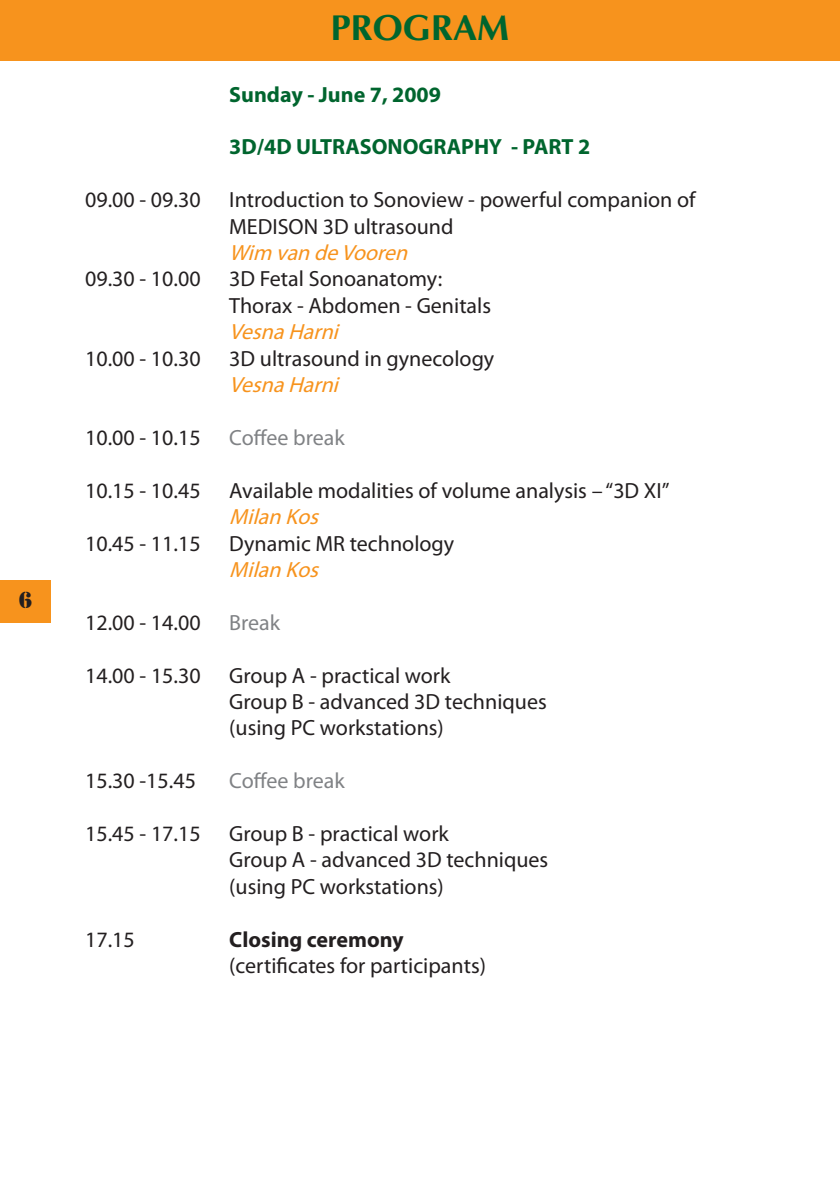
<style>
.page{position:relative;width:840px;height:1191px;background:#fff}
.page>*{position:absolute;margin:0;border:0;box-sizing:border-box;transform-origin:0 0}
.t1{font:36px "Optima Bold L";color:#00652e}
.t2{font:24px "Stencil";color:#231f20}
.t3{font:22px/26.4px "Myriad Pro";color:#231f20}
.t4{font:italic 22px "Myriad Pro";letter-spacing:-.035em;color:#f7931d}
.t5{font:700 22px "Myriad Pro";color:#00652e}
.t6{font:22px "Myriad Pro";color:#808285}
.t7{font:700 22px "Myriad Pro";color:#231f20}
</style>
<div class="page">
<div style="left:0;top:580px;width:50px;height:43px;background:#f7931d"></div>
<div style="left:0;top:0;width:839px;height:61px;background:#f7931d"></div>
<p class="t2" style="left:19px;top:591px;width:15px">6</p>
<h1 class="t1" style="left:331px;top:6px;width:180px">PROGRAM</h1>
<p class="t5" style="left:229px;top:86px;width:213px">Sunday - June 7, 2009</p>
<p class="t5" style="left:229px;top:139px;width:362px">3D/4D ULTRASONOGRAPHY - PART 2</p>
<p class="t3" style="left:85px;top:188px;width:117px">09.00 - 09.30</p>
<p class="t3" style="left:229px;top:188px;width:467px">Introduction to Sonoview - powerful companion of<br>MEDISON 3D ultrasound</p>
<p class="t4" style="left:229px;top:244px;width:185px">Wim van de Vooren</p>
<p class="t3" style="left:85px;top:267px;width:117px">09.30 - 10.00</p>
<p class="t3" style="left:229px;top:267px;width:263px">3D Fetal Sonoanatomy:<br>Thorax - Abdomen - Genitals</p>
<p class="t4" style="left:229px;top:323px;width:115px">Vesna Harni</p>
<p class="t3" style="left:85px;top:347px;width:117px">10.00 - 10.30</p>
<p class="t3" style="left:229px;top:347px;width:266px">3D ultrasound in gynecology</p>
<p class="t4" style="left:229px;top:376px;width:115px">Vesna Harni</p>
<p class="t3" style="left:85px;top:426px;width:117px">10.00 - 10.15</p>
<p class="t6" style="left:229px;top:429px;width:117px">Coffee break</p>
<p class="t3" style="left:85px;top:479px;width:117px">10.15 - 10.45</p>
<p class="t3" style="left:229px;top:479px;width:441px">Available modalities of volume analysis – “3D XI”</p>
<p class="t4" style="left:229px;top:508px;width:95px">Milan Kos</p>
<p class="t3" style="left:85px;top:531px;width:117px">10.45 - 11.15</p>
<p class="t3" style="left:229px;top:531px;width:226px">Dynamic MR technology</p>
<p class="t4" style="left:229px;top:561px;width:95px">Milan Kos</p>
<p class="t3" style="left:85px;top:611px;width:117px">12.00 - 14.00</p>
<p class="t6" style="left:229px;top:614px;width:52px">Break</p>
<p class="t3" style="left:85px;top:663px;width:117px">14.00 - 15.30</p>
<p class="t3" style="left:229px;top:663px;width:319px">Group A - practical work<br>Group B - advanced 3D techniques (using PC workstations)</p>
<p class="t3" style="left:85px;top:769px;width:112px">15.30 -15.45</p>
<p class="t6" style="left:229px;top:772px;width:117px">Coffee break</p>
<p class="t3" style="left:85px;top:822px;width:117px">15.45 - 17.15</p>
<p class="t3" style="left:229px;top:822px;width:320px">Group B - practical work<br>Group A - advanced 3D techniques (using PC workstations)</p>
<p class="t3" style="left:85px;top:927px;width:51px">17.15</p>
<p class="t7" style="left:229px;top:931px;width:176px">Closing ceremony</p>
<p class="t3" style="left:229px;top:954px;width:258px">(certificates for participants)</p>
</div>
